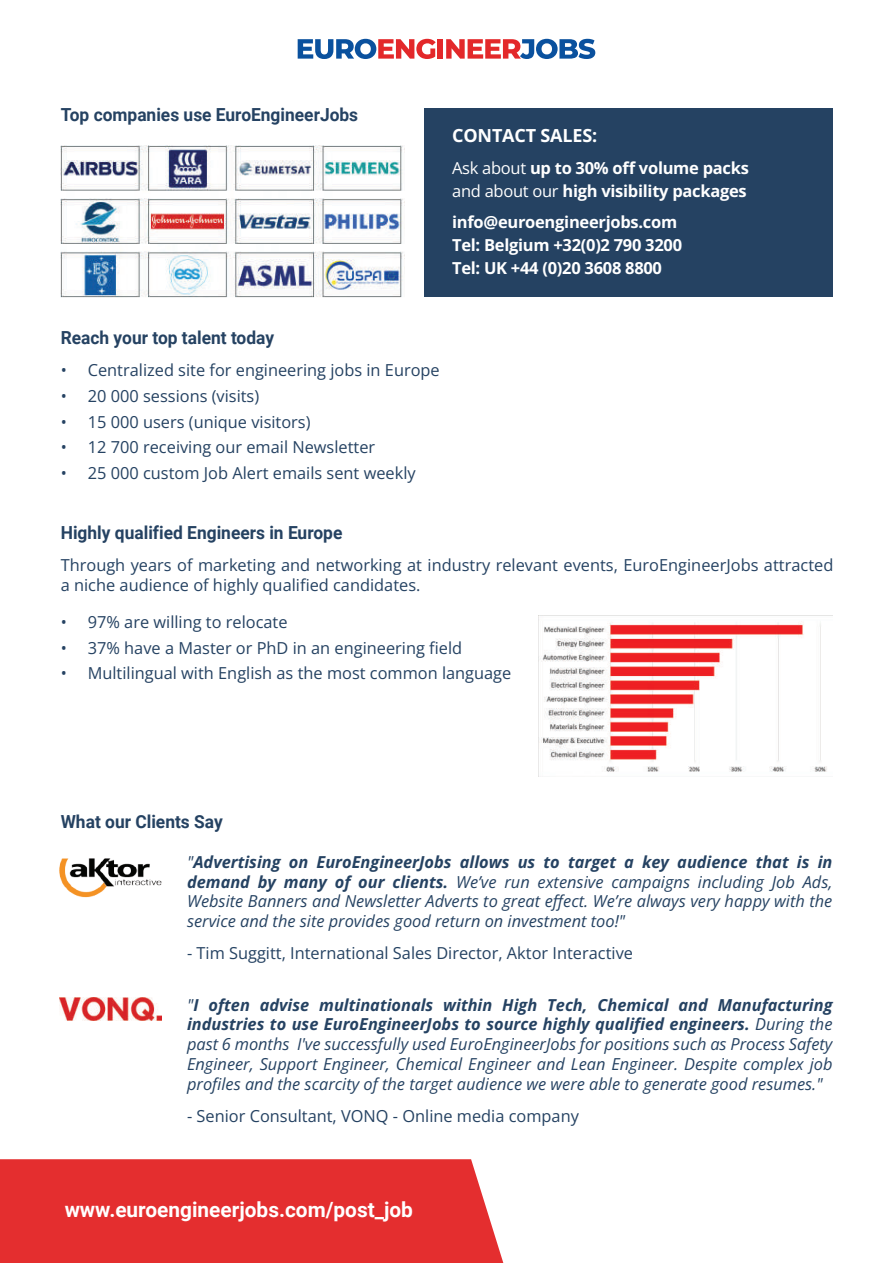
<style>
.page{position:relative;width:893px;height:1263px;background:#fff}
.page>*{position:absolute;margin:0;border:0;box-sizing:border-box;transform-origin:0 0}
.t1{font:700 21px "Roboto";color:#fff}
.t2{font:700 18px "Roboto";color:#254262;scale:.96 1}
.t3{font:700 18px "Open Sans";letter-spacing:-.01em;color:#fff}
.t4{font:italic 16.5px/19.8px "Open Sans";color:#254262;text-align:justify}
.t5{font:16.5px/19.8px "Open Sans";color:#254262}
.t6{font:700 16.5px/22.8px "Open Sans";letter-spacing:-.015em;color:#fff}
.s1{font-weight:400}
.s2{font-weight:700}
</style>
<div class="page">
<div style="left:0;top:1159px;width:503px;height:104px;background:#e42e2f"></div>
<img style="left:539px;top:615px;width:293px;height:157px">
<img style="left:61px;top:146px;width:344px;height:152px">
<div style="left:424px;top:108px;width:408px;height:188px;background:#254262"></div>
<img style="left:60px;top:998px;width:101px;height:22px">
<img style="left:59px;top:858px;width:103px;height:40px">
<svg style="left:298px;top:39px;width:138px;height:20px"></svg>
<div style="left:438px;top:39px;width:5px;height:20px;background:#e3282a"></div>
<svg style="left:446px;top:39px;width:149px;height:20px"></svg>
<p class="t2" style="left:61px;top:102px;width:311px">Top companies use EuroEngineerJobs</p>
<p class="t3" style="left:452px;top:123px;width:147px">CONTACT SALES:</p>
<p class="t6" style="left:452px;top:156px;width:298px"><span class="s1">Ask about</span> up to 30% off volume packs <span class="s1">and about our</span> high visibility packages</p>
<p class="t6" style="left:452px;top:211px;width:232px">info@euroengineerjobs.com<br>Tel: Belgium +32(0)2 790 3200<br>Tel: UK +44 (0)20 3608 8800</p>
<p class="t2" style="left:61px;top:325px;width:224px">Reach your top talent today</p>
<p class="t5" style="left:61px;top:360px;width:380px">• Centralized site for engineering jobs in Europe</p>
<p class="t5" style="left:61px;top:386px;width:200px">• 20 000 sessions (visits)</p>
<p class="t5" style="left:61px;top:411px;width:251px">• 15 000 users (unique visitors)</p>
<p class="t5" style="left:61px;top:437px;width:316px">• 12 700 receiving our email Newsletter</p>
<p class="t5" style="left:61px;top:463px;width:356px">• 25 000 custom Job Alert emails sent weekly</p>
<p class="t2" style="left:61px;top:520px;width:295px">Highly qualified Engineers in Europe</p>
<p class="t5" style="left:61px;top:554px;width:774px">Through years of marketing and networking at industry relevant events, EuroEngineerJobs attracted a niche audience of highly qualified candidates.</p>
<p class="t5" style="left:61px;top:611px;width:228px">• 97% are willing to relocate</p>
<p class="t5" style="left:61px;top:637px;width:403px">• 37% have a Master or PhD in an engineering field</p>
<p class="t5" style="left:61px;top:663px;width:452px">• Multilingual with English as the most common language</p>
<p class="t2" style="left:61px;top:809px;width:170px">What our Clients Say</p>
<p class="t4" style="left:187px;top:851px;width:647px">"<span class="s2">Advertising on EuroEngineerJobs allows us to target a key audience that is in demand by many of our clients.</span> We’ve run extensive campaigns including Job Ads, Website Banners and Newsletter Adverts to great effect. We’re always very happy with the service and the site provides good return on investment too!"</p>
<p class="t5" style="left:187px;top:943px;width:447px">- Tim Suggitt, International Sales Director, Aktor Interactive</p>
<p class="t4" style="left:187px;top:994px;width:647px">"<span class="s2">I often advise multinationals within High Tech, Chemical and Manufacturing industries to use EuroEngineerJobs to source highly qualified engineers.</span> During the past 6 months I've successfully used EuroEngineerJobs for positions such as Process Safety Engineer, Support Engineer, Chemical Engineer and Lean Engineer. Despite complex job profiles and the scarcity of the target audience we were able to generate good resumes."</p>
<p class="t5" style="left:187px;top:1105px;width:393px">- Senior Consultant, VONQ - Online media company</p>
<p class="t1" style="left:65px;top:1195px;width:350px">www.euroengineerjobs.com/post_job</p>
</div>
